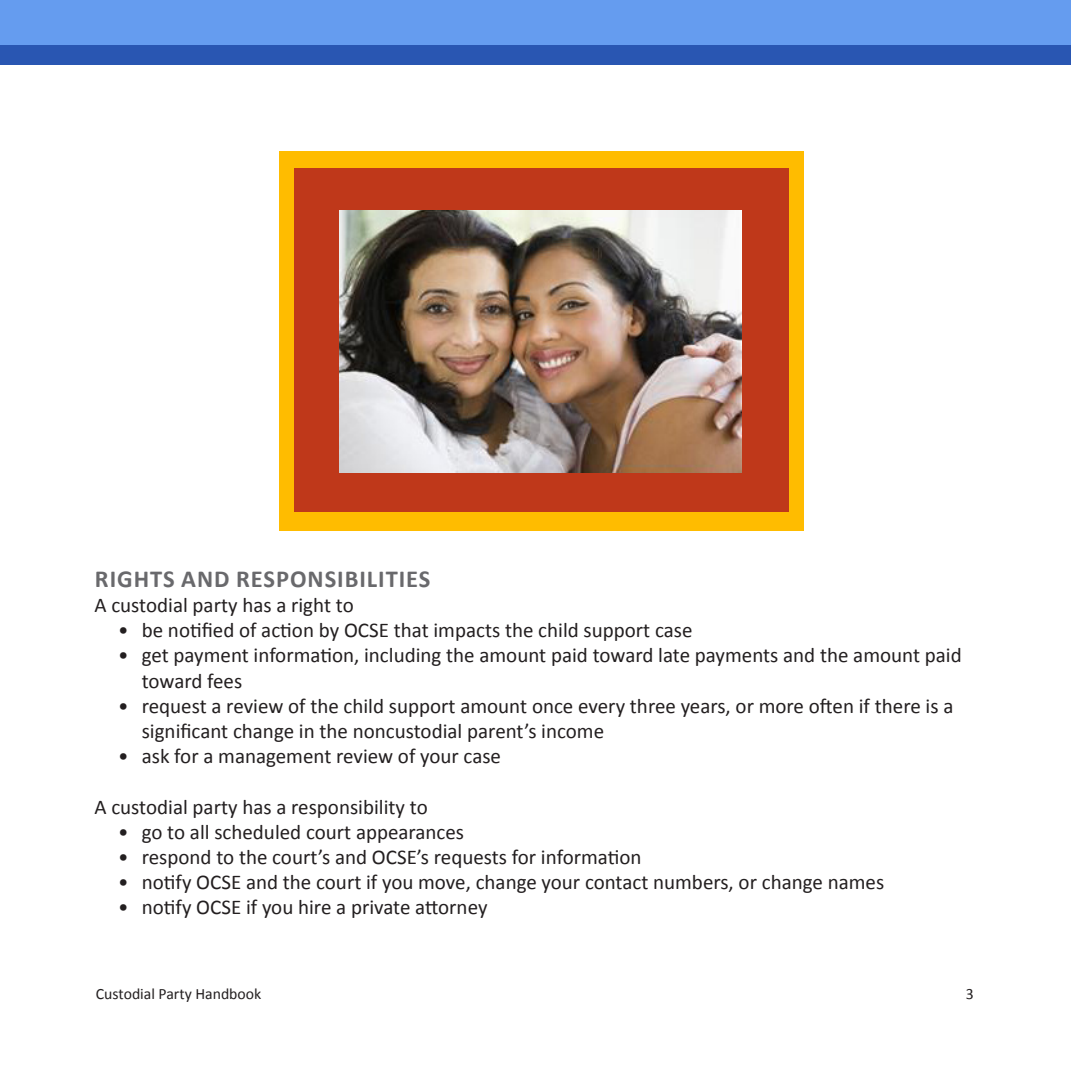
<style>
.page{position:relative;width:1071px;height:1071px;background:#fff}
.page>*{position:absolute;margin:0;border:0;box-sizing:border-box;transform-origin:0 0}
.t1{font:700 24.5px "Calibri";letter-spacing:.04em;color:#69696c}
.t2{font:21px/25.2px "Calibri";color:#231f20}
.t3{font:15.75px "Calibri";color:#231f20}
</style>
<div class="page">
<div style="left:0;top:0;width:1071px;height:65px;background:#2956b2"></div>
<div style="left:0;top:0;width:1071px;height:45px;background:#659cef"></div>
<div style="left:279px;top:151px;width:525px;height:380px;background:#ffbc00"></div>
<div style="left:294px;top:169px;width:495px;height:343px;background:#bf381a"></div>
<img style="left:339px;top:211px;width:402px;height:262px">
<p class="t1" style="left:95px;top:570px;width:337px">RIGHTS AND RESPONSIBILITIES</p>
<p class="t2" style="left:94px;top:594px;width:261px">A custodial party has a right to</p>
<p class="t2" style="left:118px;top:619px;width:576px">• be notified of action by OCSE that impacts the child support case</p>
<p class="t2" style="left:142px;top:644px;width:822px;text-indent:-24px">• get payment information, including the amount paid toward late payments and the amount paid toward fees</p>
<p class="t2" style="left:142px;top:695px;width:813px;text-indent:-24px">• request a review of the child support amount once every three years, or more often if there is a significant change in the noncustodial parent’s income</p>
<p class="t2" style="left:118px;top:745px;width:384px">• ask for a management review of your case</p>
<p class="t2" style="left:94px;top:796px;width:335px">A custodial party has a responsibility to</p>
<p class="t2" style="left:118px;top:821px;width:348px">• go to all scheduled court appearances</p>
<p class="t2" style="left:118px;top:846px;width:525px">• respond to the court’s and OCSE’s requests for information</p>
<p class="t2" style="left:118px;top:871px;width:768px">• notify OCSE and the court if you move, change your contact numbers, or change names</p>
<p class="t2" style="left:118px;top:896px;width:371px">• notify OCSE if you hire a private attorney</p>
<p class="t3" style="left:96px;top:988px;width:167px">Custodial Party Handbook</p>
<p class="t3" style="left:966px;top:988px;width:9px">3</p>
</div>
